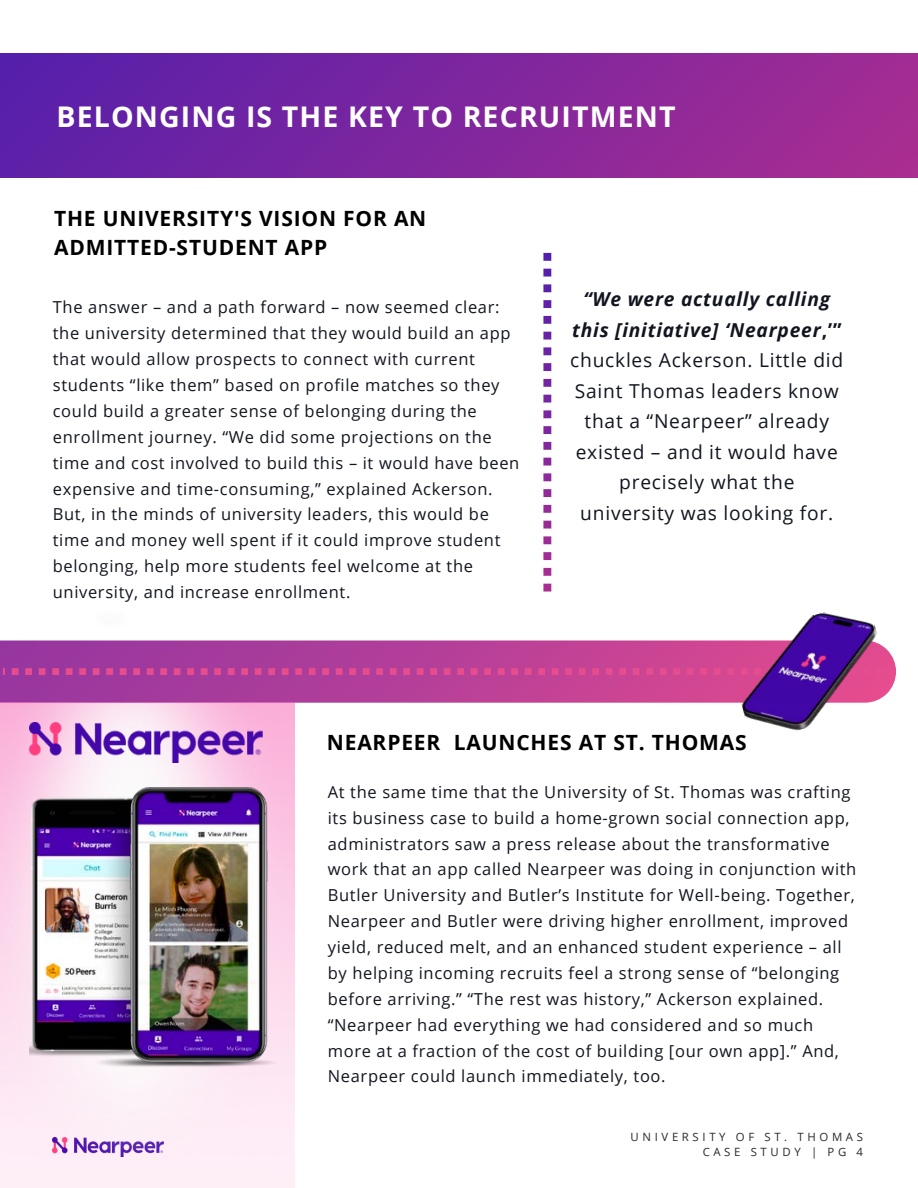
<style>
.page{position:relative;width:918px;height:1188px;background:#fff}
.page>*{position:absolute;margin:0;border:0;box-sizing:border-box;transform-origin:0 0}
.t1{font:700 28.5px "Open Sans";letter-spacing:.04em;color:#fff}
.t2{font:700 21px/29.2px "Open Sans";letter-spacing:.04em;color:#000}
.t3{font:19.2px/30.5px "Open Sans";letter-spacing:.04em;color:#11151f;text-align:center}
.t4{font:16.5px/25.8px "Open Sans";letter-spacing:.04em;color:#11151f}
.t5{font:11.4px "Open Sans";letter-spacing:.32em;color:#2a2a2a}
.s1{font-weight:700;font-style:italic}
.s2{font-weight:700}
</style>
<div class="page">
<svg style="left:0;top:641px;width:724px;height:62px;background:#b23f99"></svg>
<svg style="left:3px;top:668px;width:721px;height:7px;background:#ca4594"></svg>
<img style="left:724px;top:612px;width:172px;height:119px">
<svg style="left:543px;top:253px;width:8px;height:339px"></svg>
<svg style="left:0;top:703px;width:295px;height:485px;fill:#fceaf5"></svg>
<img style="left:30px;top:788px;width:250px;height:280px">
<img style="left:30px;top:723px;width:233px;height:39px">
<div style="left:0;top:54px;width:918px;height:124px;background:linear-gradient(to right,#581faa,#a62d92)"></div>
<h3 class="t1" style="left:57px;top:97px;width:621px">BELONGING IS THE KEY TO RECRUITMENT</h3>
<h4 class="t2" style="left:54px;top:203px;width:374px">THE UNIVERSITY'S VISION FOR AN<br>ADMITTED-STUDENT APP</h4>
<p class="t4" style="left:53px;top:294px;width:468px">The answer – and a path forward – now seemed clear: the university determined that they would build an app that would allow prospects to connect with current students “like them” based on profile matches so they could build a greater sense of belonging during the enrollment journey. “We did some projections on the time and cost involved to build this – it would have been expensive and time-consuming,” explained Ackerson.<br>But, in the minds of university leaders, this would be time and money well spent if it could improve student belonging, help more students feel welcome at the university, and increase enrollment.</p>
<p class="t3" style="left:570px;top:284px;width:274px"><span class="s1">“We were actually calling this [initiative] ‘Nearpeer</span><span class="s2">,’” </span>chuckles Ackerson. Little did<br>Saint Thomas leaders know that a “Nearpeer” already existed – and it would have precisely what the university was looking for.</p>
<p class="t2" style="left:327px;top:727px;width:421px">NEARPEER LAUNCHES AT ST. THOMAS</p>
<h1 class="t4" style="left:328px;top:778px;width:530px">At the same time that the University of St. Thomas was crafting its business case to build a home-grown social connection app, administrators saw a press release about the transformative work that an app called Nearpeer was doing in conjunction with Butler University and Butler’s Institute for Well-being. Together, Nearpeer and Butler were driving higher enrollment, improved yield, reduced melt, and an enhanced student experience – all by helping incoming recruits feel a strong sense of “belonging before arriving.” “The rest was history,” Ackerson explained. “Nearpeer had everything we had considered and so much more at a fraction of the cost of building [our own app].” And, Nearpeer could launch immediately, too.</h1>
<h2 class="t5" style="left:631px;top:1129px;width:234px">UNIVERSITY OF ST. THOMAS</h2>
<p class="t5" style="left:703px;top:1144px;width:162px">CASE STUDY | PG 4</p>
</div>
